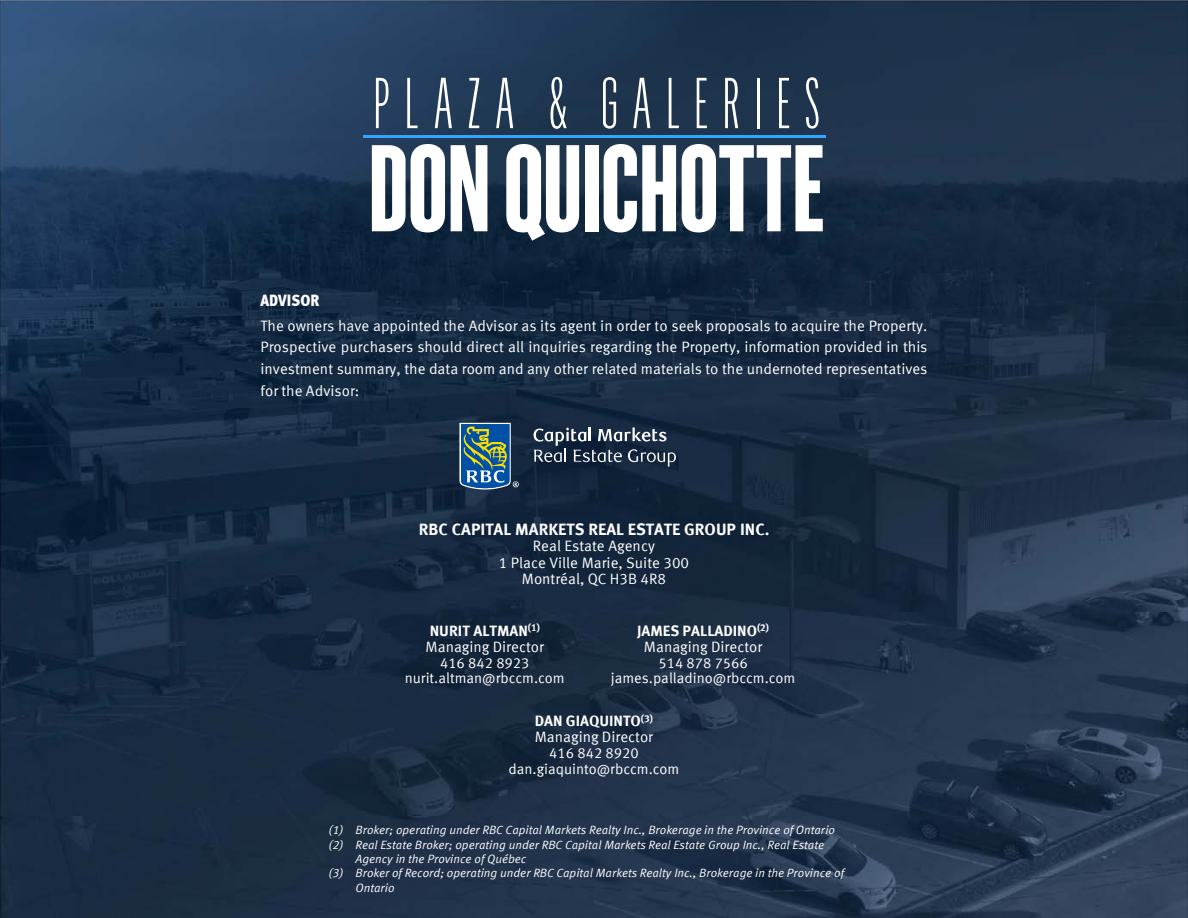
<style>
.page{position:relative;width:1188px;height:918px;background:#fff}
.page>*{position:absolute;margin:0;border:0;box-sizing:border-box;transform-origin:0 0}
.t1{font:700 16.5px "Meta Offc";color:#fff}
.t2{font:16.5px "Meta Cond Black LF";color:#fff}
.t3{font:15px/16.2px "Meta Offc Norm";color:#fff;text-align:center}
.t4{font:14.55px/15.8px "Meta Offc Norm";color:#fff;text-align:center}
.t5{font:12px "Meta Offc Norm Ita";color:#fff}
.s1{font-family:"Meta Offc";font-weight:700}
</style>
<div class="page">
<img style="left:0;top:0;width:1188px;height:918px">
<svg style="left:460px;top:423px;width:59px;height:67px;background:#447286"></svg>
<svg style="left:533px;top:428px;width:143px;height:39px;background:#425063"></svg>
<svg style="left:372px;top:144px;width:73px;height:88px"></svg>
<svg style="left:451px;top:145px;width:36px;height:86px"></svg>
<svg style="left:506px;top:144px;width:73px;height:97px"></svg>
<div style="left:585px;top:145px;width:13px;height:86px;background:#fff"></div>
<svg style="left:604px;top:144px;width:72px;height:88px"></svg>
<svg style="left:682px;top:144px;width:141px;height:88px"></svg>
<svg style="left:376px;top:78px;width:13px;height:50px"></svg>
<svg style="left:407px;top:78px;width:11px;height:50px"></svg>
<svg style="left:435px;top:78px;width:17px;height:50px"></svg>
<svg style="left:469px;top:78px;width:10px;height:50px"></svg>
<svg style="left:496px;top:78px;width:17px;height:50px"></svg>
<svg style="left:551px;top:77px;width:16px;height:52px"></svg>
<svg style="left:603px;top:77px;width:13px;height:52px"></svg>
<svg style="left:633px;top:78px;width:17px;height:50px"></svg>
<svg style="left:669px;top:78px;width:10px;height:50px"></svg>
<svg style="left:697px;top:78px;width:10px;height:50px"></svg>
<svg style="left:725px;top:78px;width:13px;height:50px"></svg>
<hr style="left:757px;top:78px;width:3px;height:50px;background:#fff">
<svg style="left:779px;top:78px;width:10px;height:50px"></svg>
<svg style="left:806px;top:77px;width:13px;height:52px"></svg>
<hr style="left:363px;top:135px;width:463px;height:3px;background:#32a6ff">
<p class="t2" style="left:261px;top:290px;width:60px">ADVISOR</p>
<p class="t3" style="left:261px;top:315px;width:669px;line-height:21.6px;text-align:justify">The owners have appointed the Advisor as its agent in order to seek proposals to acquire the Property.<br>Prospective purchasers should direct all inquiries regarding the Property, information provided in this investment summary, the data room and any other related materials to the undernoted representatives for the Advisor:</p>
<p class="t1" style="left:419px;top:519px;width:352px">RBC CAPITAL MARKETS REAL ESTATE GROUP INC.</p>
<p class="t3" style="left:499px;top:538px;width:192px">Real Estate Agency<br>1 Place Ville Marie, Suite 300<br>Montréal, QC H3B 4R8</p>
<p class="t3" style="left:426px;top:623px;width:120px;text-align:left"><span class="s1">NURIT ALTMAN</span><sup>(1)<br></sup>Managing Director</p>
<p class="t4" style="left:405px;top:655px;width:162px">416 842 8923 nurit.altman@rbccm.com</p>
<p class="t3" style="left:637px;top:623px;width:134px"><span class="s1">JAMES PALLADINO</span><sup>(2)<br></sup>Managing Director</p>
<p class="t4" style="left:611px;top:655px;width:186px">514 878 7566 james.palladino@rbccm.com</p>
<p class="t3" style="left:535px;top:713px;width:120px;text-align:left"><span class="s1">DAN GIAQUINTO</span><sup>(3)<br></sup>Managing Director</p>
<p class="t4" style="left:508px;top:746px;width:173px">416 842 8920 dan.giaquinto@rbccm.com</p>
<p class="t5" style="left:329px;top:823px;width:508px">(1) Broker; operating under RBC Capital Markets Realty Inc., Brokerage in the Province of Ontario</p>
<p class="t5" style="left:329px;top:837px;width:497px">(2) Real Estate Broker; operating under RBC Capital Markets Real Estate Group Inc., Real Estate</p>
<p class="t5" style="left:356px;top:852px;width:172px">Agency in the Province of Québec</p>
<p class="t5" style="left:329px;top:866px;width:517px">(3) Broker of Record; operating under RBC Capital Markets Realty Inc., Brokerage in the Province of</p>
<p class="t5" style="left:356px;top:881px;width:41px">Ontario</p>
</div>
